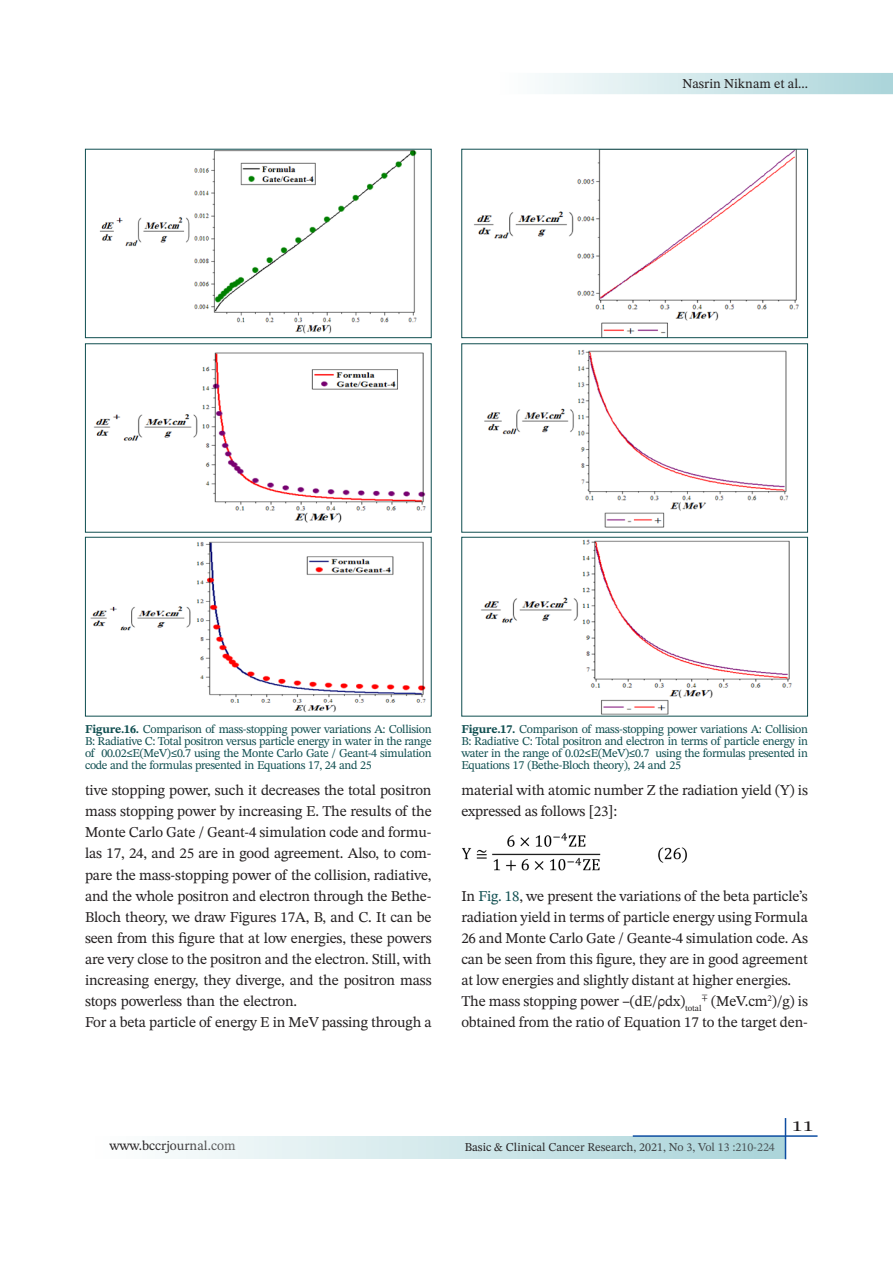
<style>
.page{position:relative;width:893px;height:1263px;background:#fff}
.page>*{position:absolute;margin:0;border:0;box-sizing:border-box;transform-origin:0 0}
.t1{font:15px/21px "STIX Two Text";letter-spacing:-.01em;color:#231f20;text-align:justify}
.t2{font:15px "STIX Two Text";letter-spacing:-.01em;color:#231f20;scale:1.5 1}
.t3{font:13.5px "STIX Two Text";color:#231f20}
.t4{font:12px/12px "STIX Two Text";letter-spacing:-.03em;color:#0f4e50;text-align:justify}
.t5{font:12px "STIX Two Text";color:#231f20}
.s1{font-weight:700}
.s2{font-family:"Cambria"}
.s3{color:#0f4e50}
</style>
<div class="page">
<div style="left:90px;top:1136px;width:695px;height:22px;background:linear-gradient(to right,#fffffe,#a9d4d9)"></div>
<hr style="left:633px;top:1135px;width:184px;height:2px;background:#0d4da1">
<hr style="left:785px;top:1118px;width:1px;height:41px;background:#0d4da1">
<svg style="left:544px;top:73px;width:349px;height:22px;background:#d1e7ea"></svg>
<img style="left:90px;top:541px;width:336px;height:172px">
<div style="left:85px;top:537px;width:347px;height:179px;border:1px solid #0f4e50"></div>
<img style="left:94px;top:352px;width:332px;height:171px">
<img style="left:99px;top:151px;width:318px;height:183px">
<div style="left:85px;top:149px;width:347px;height:189px;border:1px solid #0f4e50"></div>
<img style="left:481px;top:539px;width:311px;height:175px">
<div style="left:461px;top:537px;width:347px;height:179px;border:1px solid #0f4e50"></div>
<img style="left:484px;top:350px;width:305px;height:178px">
<img style="left:474px;top:151px;width:325px;height:185px">
<div style="left:461px;top:149px;width:347px;height:189px;border:1px solid #0f4e50"></div>
<img style="left:461px;top:833px;width:226px;height:38px">
<p class="t3" style="left:682px;top:74px;width:127px">Nasrin Niknam et al...</p>
<p class="t4" style="left:85px;top:723px;width:348px"><span class="s1">Figure.16.</span> Comparison of mass-stopping power variations A: Collision B: Radiative C: Total positron versus particle energy in water in the range of 00.02<span class="s2">≤</span>E(MeV)<span class="s2">≤</span>0.7 using the Monte Carlo Gate / Geant-4 simulation code and the formulas presented in Equations 17, 24 and 25</p>
<p class="t4" style="left:461px;top:723px;width:348px"><span class="s1">Figure.17.</span> Comparison of mass-stopping power variations A: Collision B: Radiative C: Total positron and electron in terms of particle energy in water in the range of 0.02<span class="s2">≤</span>E(MeV)<span class="s2">≤</span>0.7 using the formulas presented in Equations 17 (Bethe-Bloch theory), 24 and 25</p>
<p class="t1" style="left:85px;top:780px;width:348px">tive stopping power, such it decreases the total positron mass stopping power by increasing E. The results of the Monte Carlo Gate / Geant-4 simulation code and formu&shy;las 17, 24, and 25 are in good agreement. Also, to com&shy;pare the mass-stopping power of the collision, radiative, and the whole positron and electron through the Bethe-Bloch theory, we draw Figures 17A, B, and C. It can be seen from this figure that at low energies, these powers are very close to the positron and the electron. Still, with increasing energy, they diverge, and the positron mass stops powerless than the electron.</p>
<p class="t1" style="left:85px;top:1011px;width:348px">For a beta particle of energy E in MeV passing through a</p>
<p class="t1" style="left:461px;top:780px;width:348px">material with atomic number Z the radiation yield (Y) is expressed as follows [23]:</p>
<p class="t1" style="left:461px;top:885px;width:348px">In <span class="s3">Fig. 18</span>, we present the variations of the beta particle’s radiation yield in terms of particle energy using Formula 26 and Monte Carlo Gate / Geante-4 simulation code. As can be seen from this figure, they are in good agreement at low energies and slightly distant at higher energies.</p>
<p class="t1" style="left:461px;top:990px;width:348px">The mass stopping power –(dE/ρdx)<sub>total</sub><sup>∓</sup> (MeV.cm<sup>2</sup>)/g) is obtained from the ratio of Equation 17 to the target den-</p>
<p class="t3" style="left:109px;top:1136px;width:128px">www.bccrjournal.com</p>
<p class="t5" style="left:465px;top:1139px;width:312px">Basic &amp; Clinical Cancer Research, 2021, No 3, Vol 13 :210-224</p>
<p class="t2" style="left:792px;top:1115px;width:16px">11</p>
</div>
